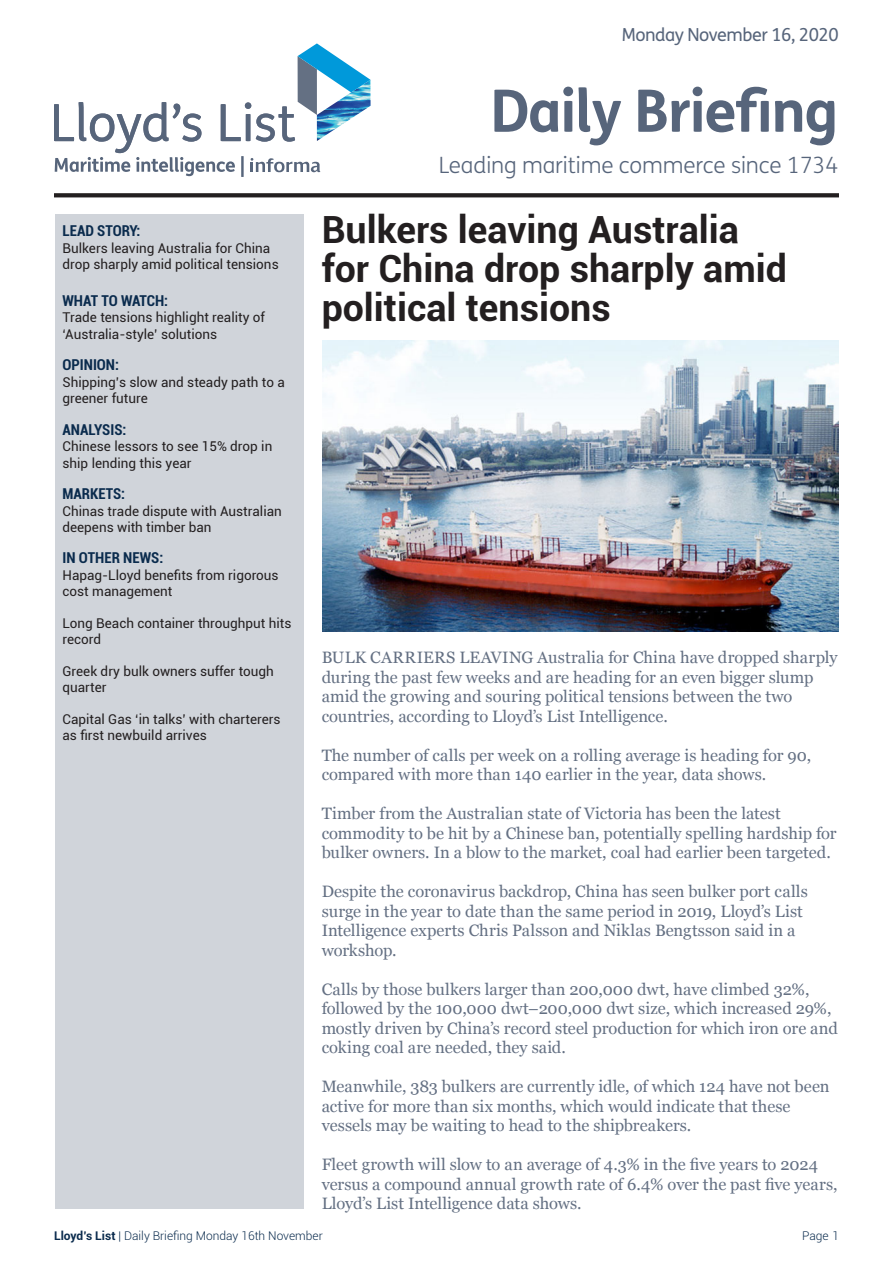
<style>
.page{position:relative;width:893px;height:1263px;background:#fff}
.page>*{position:absolute;margin:0;border:0;box-sizing:border-box;transform-origin:0 0}
.t1{font:700 58.5px "FS Me";letter-spacing:-.025em;color:#57657b}
.Headline_1{font:700 37.5px/39px "Roboto";color:#231f20}
.t2{font:300 22.5px "FS Me";letter-spacing:-.005em;color:#57657b}
.t3{font:18px "FS Me";letter-spacing:-.025em;color:#57657b}
.Body_Copy_First_page{font:16.5px/19.5px "Georgia";color:#647083}
.Contents_header{font:700 condensed 15px "Roboto";color:#0a2b4d}
.Contents_body{font:13.5px/16.5px "Roboto";color:#231f20}
.t4{font:300 12px "Roboto";color:#0a2b4d}
.s1{font-weight:700}
</style>
<div class="page">
<svg style="left:54px;top:43px;width:316px;height:134px"></svg>
<svg style="left:54px;top:193px;width:785px;height:4px;background:#2d292a"></svg>
<img style="left:322px;top:341px;width:516px;height:290px">
<div style="left:55px;top:215px;width:249px;height:994px;background:#d0d4da"></div>
<p class="t3" style="left:622px;top:22px;width:218px">Monday November 16, 2020</p>
<p class="Contents_header" style="left:63px;top:221px;width:79px">LEAD STORY:</p>
<p class="Contents_body" style="left:63px;top:239px;width:218px">Bulkers leaving Australia for China drop sharply amid political tensions</p>
<p class="Contents_header" style="left:63px;top:290px;width:107px">WHAT TO WATCH:</p>
<p class="Contents_body" style="left:63px;top:309px;width:204px">Trade tensions highlight reality of ‘Australia-style’ solutions</p>
<p class="Contents_header" style="left:63px;top:354px;width:58px">OPINION:</p>
<p class="Contents_body" style="left:63px;top:373px;width:224px">Shipping’s slow and steady path to a greener future</p>
<p class="Contents_header" style="left:63px;top:419px;width:65px">ANALYSIS:</p>
<p class="Contents_body" style="left:63px;top:438px;width:211px">Chinese lessors to see 15% drop in ship lending this year</p>
<p class="Contents_header" style="left:63px;top:483px;width:64px">MARKETS:</p>
<p class="Contents_body" style="left:63px;top:502px;width:221px">Chinas trade dispute with Australian deepens with timber ban</p>
<p class="Contents_header" style="left:63px;top:548px;width:102px">IN OTHER NEWS:</p>
<p class="Contents_body" style="left:63px;top:566px;width:218px">Hapag-Lloyd benefits from rigorous cost management</p>
<p class="Contents_body" style="left:63px;top:614px;width:230px">Long Beach container throughput hits record</p>
<p class="Contents_body" style="left:63px;top:662px;width:213px">Greek dry bulk owners suffer tough quarter</p>
<p class="Contents_body" style="left:63px;top:710px;width:220px">Capital Gas ‘in talks’ with charterers as first newbuild arrives</p>
<p class="t1" style="left:490px;top:66px;width:350px">Daily Briefing</p>
<p class="t2" style="left:439px;top:150px;width:401px">Leading maritime commerce since 1734</p>
<p class="Headline_1" style="left:322px;top:209px;width:467px">Bulkers leaving Australia for China drop sharply amid political tensions</p>
<p class="Body_Copy_First_page" style="left:322px;top:647px;width:517px">BULK CARRIERS LEAVING Australia for China have dropped sharply during the past few weeks and are heading for an even bigger slump amid the growing and souring political tensions between the two countries, according to Lloyd’s List Intelligence.</p>
<p class="Body_Copy_First_page" style="left:322px;top:745px;width:491px">The number of calls per week on a rolling average is heading for 90, compared with more than 140 earlier in the year, data shows.</p>
<p class="Body_Copy_First_page" style="left:322px;top:803px;width:516px">Timber from the Australian state of Victoria has been the latest commodity to be hit by a Chinese ban, potentially spelling hardship for bulker owners. In a blow to the market, coal had earlier been targeted.</p>
<p class="Body_Copy_First_page" style="left:322px;top:881px;width:488px">Despite the coronavirus backdrop, China has seen bulker port calls surge in the year to date than the same period in 2019, Lloyd’s List Intelligence experts Chris Palsson and Niklas Bengtsson said in a workshop.</p>
<p class="Body_Copy_First_page" style="left:322px;top:979px;width:518px">Calls by those bulkers larger than 200,000 dwt, have climbed 32%, followed by the 100,000 dwt–200,000 dwt size, which increased 29%, mostly driven by China’s record steel production for which iron ore and coking coal are needed, they said.</p>
<p class="Body_Copy_First_page" style="left:322px;top:1076px;width:509px">Meanwhile, 383 bulkers are currently idle, of which 124 have not been active for more than six months, which would indicate that these vessels may be waiting to head to the shipbreakers.</p>
<p class="Body_Copy_First_page" style="left:322px;top:1154px;width:517px">Fleet growth will slow to an average of 4.3% in the five years to 2024 versus a compound annual growth rate of 6.4% over the past five years,<br>Lloyd’s List Intelligence data shows.</p>
<p class="t4" style="left:54px;top:1228px;width:270px"><span class="s1">Lloyd’s List</span> | Daily Briefing Monday 16th November</p>
<p class="t4" style="left:802px;top:1228px;width:38px">Page 1</p>
</div>
